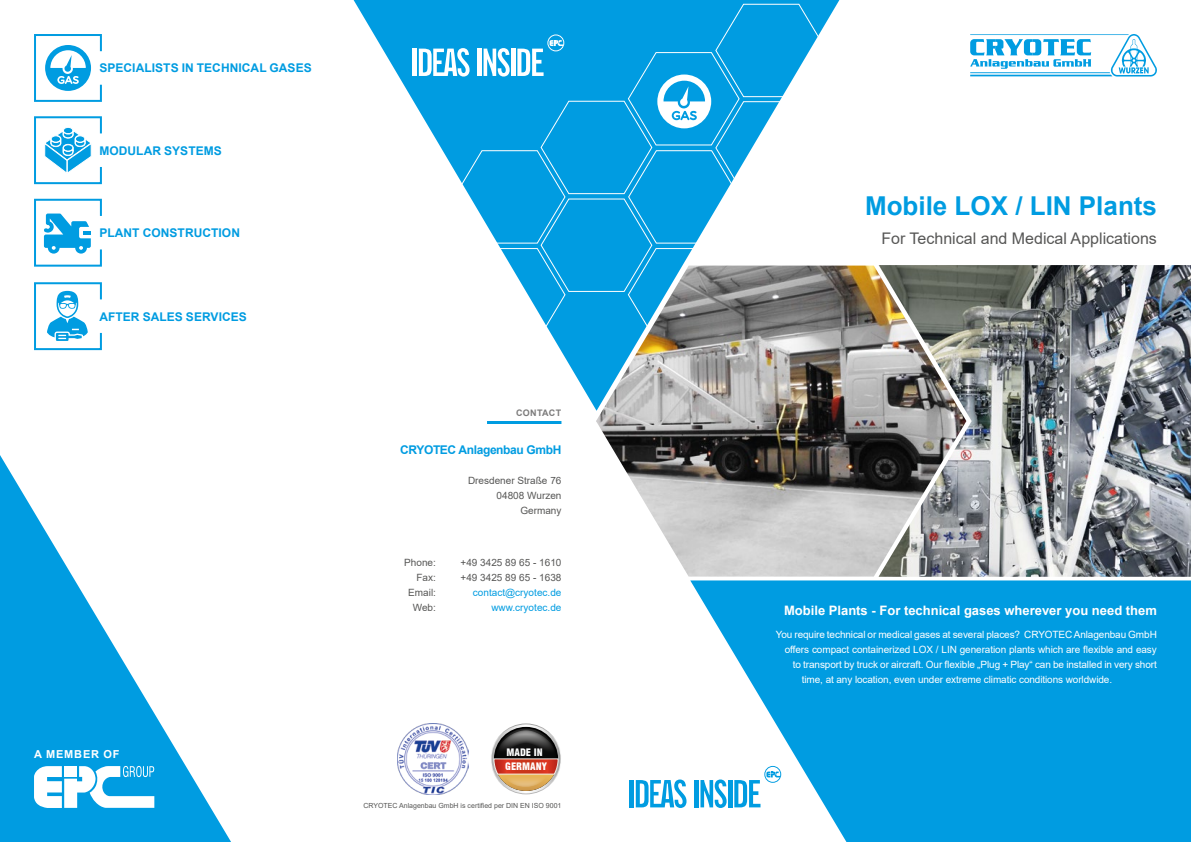
<style>
.page{position:relative;width:1191px;height:842px;background:#fff}
.page>*{position:absolute;margin:0;border:0;box-sizing:border-box;transform-origin:0 0}
.t1{font:700 26px "Arial";color:#009ce1}
.t2{font:16px "Arial";color:#575756}
.t3{font:700 13px "Arial";color:#fff}
.t4{font:700 12px "Arial";letter-spacing:.005em;color:#009ce1}
.t5{font:700 12px "Arial";letter-spacing:-.03em;color:#009ce1}
.t6{font:700 11px "Arial";letter-spacing:.075em;color:#fff}
.t7{font:900 condensed 10.1px/13.2px "Swiss 721 BT";color:#fff}
.t8{font:10px "Arial";letter-spacing:-.01em;color:#fff}
.t9{font:10px/15px "Arial";color:#575756;text-align:right}
.t10{font:10px/15px "Arial";color:#009ce1;text-align:right}
.t11{font:700 9px "Arial";letter-spacing:.035em;color:#7c7b7b}
.t12{font:7px "Arial";color:#575756}
</style>
<div class="page">
<svg style="left:353px;top:0;width:486px;height:410px"></svg>
<svg style="left:0;top:455px;width:231px;height:387px;fill:#009ce1"></svg>
<hr style="left:413px;top:49px;width:4px;height:27px;background:#fff">
<hr style="left:630px;top:780px;width:4px;height:27px;background:#009ce1">
<svg style="left:636px;top:779px;width:50px;height:29px"></svg>
<svg style="left:34px;top:766px;width:120px;height:42px"></svg>
<svg style="left:490px;top:723px;width:71px;height:71px"></svg>
<svg style="left:491px;top:724px;width:69px;height:69px"></svg>
<svg style="left:493px;top:730px;width:65px;height:61px;background:#976c5a"></svg>
<img style="left:398px;top:723px;width:71px;height:71px">
<hr style="left:487px;top:421px;width:74px;height:3px;background:#009ce1">
<svg style="left:690px;top:580px;width:501px;height:262px;background:#26aae5"></svg>
<svg style="left:419px;top:3px;width:408px;height:339px"></svg>
<svg style="left:970px;top:34px;width:187px;height:43px"></svg>
<svg style="left:34px;top:34px;width:68px;height:68px"></svg>
<svg style="left:34px;top:282px;width:68px;height:69px"></svg>
<svg style="left:34px;top:116px;width:68px;height:69px"></svg>
<svg style="left:34px;top:198px;width:68px;height:69px"></svg>
<img style="left:878px;top:265px;width:313px;height:312px">
<img style="left:596px;top:266px;width:370px;height:311px">
<p class="t4" style="left:99px;top:60px;width:214px">SPECIALISTS IN TECHNICAL GASES</p>
<p class="t4" style="left:99px;top:142px;width:124px">MODULAR SYSTEMS</p>
<p class="t4" style="left:99px;top:224px;width:142px">PLANT CONSTRUCTION</p>
<p class="t4" style="left:99px;top:308px;width:149px">AFTER SALES SERVICES</p>
<p class="t11" style="left:516px;top:406px;width:47px">CONTACT</p>
<p class="t5" style="left:400px;top:441px;width:163px">CRYOTEC Anlagenbau GmbH</p>
<p class="t9" style="left:468px;top:473px;width:95px">Dresdener Straße 76<br>04808 Wurzen<br>Germany</p>
<p class="t9" style="left:404px;top:555px;width:33px">Phone:<br>Fax:<br>Email:<br>Web:</p>
<p class="t9" style="left:460px;top:555px;width:102px;text-align:left">+49 3425 89 65 - 1610 +49 3425 89 65 - 1638</p>
<p class="t10" style="left:473px;top:585px;width:90px">contact@cryotec.de www.cryotec.de</p>
<p class="t6" style="left:34px;top:746px;width:87px">A MEMBER OF</p>
<p class="t7" style="left:505px;top:746px;width:43px">MADE IN<br>GERMANY</p>
<p class="t12" style="left:363px;top:801px;width:199px">CRYOTEC Anlagenbau GmbH is certified per DIN EN ISO 9001</p>
<h1 class="t1" style="left:865px;top:188px;width:293px">Mobile LOX / LIN Plants</h1>
<h2 class="t2" style="left:881px;top:227px;width:277px">For Technical and Medical Applications</h2>
<h3 class="t3" style="left:784px;top:601px;width:374px">Mobile Plants - For technical gases wherever you need them</h3>
<p class="t8" style="left:776px;top:628px;width:382px">You require technical or medical gases at several places? CRYOTEC Anlagenbau GmbH</p>
<p class="t8" style="left:785px;top:643px;width:373px">offers compact containerized LOX / LIN generation plants which are flexible and easy</p>
<p class="t8" style="left:793px;top:658px;width:365px">to transport by truck or aircraft. Our flexible „Plug + Play“ can be installed in very short</p>
<p class="t8" style="left:802px;top:673px;width:312px">time, at any location, even under extreme climatic conditions worldwide.</p>
</div>
